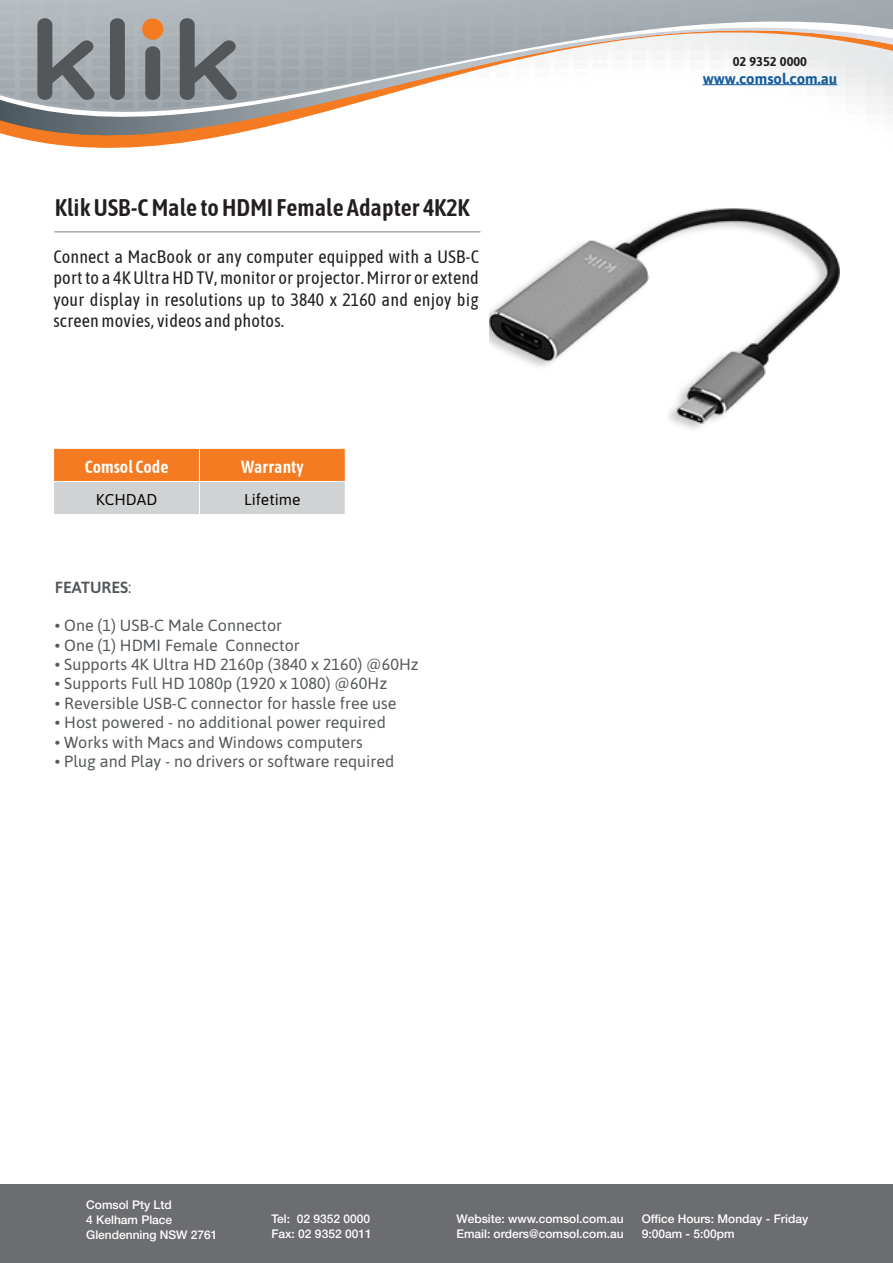
<style>
.page{position:relative;width:893px;height:1263px;background:#fff}
.page>*{position:absolute;margin:0;border:0;box-sizing:border-box;transform-origin:0 0}
.t1{font:600 24px "Asap Condensed";color:#231f20}
.t2{font:18px/21.6px "Asap Condensed";letter-spacing:.01em;color:#231f20;text-align:justify}
.t3{font:600 17.55px "Asap Condensed";color:#fff}
.t4{font:16.2px "Asap";color:#535759}
.t5{font:600 16.2px "Asap";color:#535759}
.Product_Code{font:15.6px "Asap";color:#040503}
.t6{font:700 14.85px "Asap";color:#175d9e}
.t7{font:700 12.75px "Asap";color:#231f20}
.t8{font:500 12px/14.4px "Helvetica Neue LT Std";color:#fff}
.s1{font-weight:400}
</style>
<div class="page">
<svg style="left:0;top:112px;width:893px;height:36px"></svg>
<svg style="left:0;top:0;width:893px;height:112px"></svg>
<svg style="left:352px;top:3px;width:18px;height:8px"></svg>
<svg style="left:139px;top:0;width:18px;height:11px"></svg>
<svg style="left:447px;top:0;width:18px;height:22px"></svg>
<div style="left:352px;top:14px;width:18px;height:8px;background:#adb4b8"></div>
<div style="left:139px;top:14px;width:18px;height:8px;background:#b1b7bd"></div>
<svg style="left:661px;top:0;width:17px;height:28px"></svg>
<svg style="left:637px;top:0;width:18px;height:30px"></svg>
<svg style="left:613px;top:0;width:18px;height:33px"></svg>
<div style="left:447px;top:25px;width:18px;height:8px;background:#a6adb2"></div>
<div style="left:352px;top:25px;width:18px;height:8px;background:#aaafb4"></div>
<div style="left:139px;top:25px;width:18px;height:8px;background:#afb5b8"></div>
<svg style="left:566px;top:0;width:41px;height:41px;background:#acb2b6"></svg>
<svg style="left:542px;top:0;width:18px;height:44px"></svg>
<svg style="left:447px;top:36px;width:18px;height:8px"></svg>
<svg style="left:352px;top:36px;width:18px;height:8px"></svg>
<svg style="left:139px;top:36px;width:18px;height:8px"></svg>
<svg style="left:518px;top:0;width:18px;height:49px"></svg>
<svg style="left:495px;top:0;width:17px;height:53px"></svg>
<svg style="left:471px;top:0;width:18px;height:55px"></svg>
<div style="left:447px;top:47px;width:18px;height:8px;background:#a0a7ac"></div>
<div style="left:352px;top:47px;width:18px;height:8px;background:#a3a9ae"></div>
<div style="left:139px;top:47px;width:18px;height:8px;background:#a7aeb3"></div>
<svg style="left:447px;top:58px;width:18px;height:4px"></svg>
<div style="left:352px;top:58px;width:18px;height:8px;background:#a0a6ac"></div>
<div style="left:139px;top:58px;width:18px;height:8px;background:#a5acb1"></div>
<svg style="left:400px;top:0;width:41px;height:72px;background:#a9afb4"></svg>
<svg style="left:376px;top:3px;width:18px;height:74px"></svg>
<svg style="left:139px;top:69px;width:6px;height:8px"></svg>
<svg style="left:352px;top:69px;width:18px;height:12px"></svg>
<svg style="left:329px;top:3px;width:17px;height:83px"></svg>
<svg style="left:305px;top:3px;width:18px;height:85px;background:#a6adb2"></svg>
<div style="left:139px;top:80px;width:18px;height:8px;background:#9fa6ab"></div>
<svg style="left:281px;top:3px;width:18px;height:91px;background:#a6adb2"></svg>
<div style="left:139px;top:91px;width:18px;height:8px;background:#9ba3a8"></div>
<svg style="left:139px;top:102px;width:18px;height:7px"></svg>
<svg style="left:115px;top:0;width:18px;height:109px"></svg>
<div style="left:0;top:1184px;width:893px;height:79px;background:#6c6d70"></div>
<svg style="left:0;top:0;width:109px;height:109px;background:#9ba1a5"></svg>
<div style="left:110px;top:18px;width:15px;height:82px;background:#535759;border-radius:7px"></div>
<div style="left:145px;top:46px;width:15px;height:54px;background:#535759;border-radius:7px"></div>
<svg style="left:163px;top:0;width:112px;height:108px;background:#999fa3"></svg>
<div style="left:142px;top:18px;width:21px;height:22px;background:#f47b21;border-radius:50%"></div>
<hr style="left:703px;top:84px;width:134px;height:1px;background:#175d9e">
<svg style="left:54px;top:449px;width:291px;height:65px;background:#e2a67a"></svg>
<hr style="left:199px;top:482px;width:1px;height:32px;background:#fff">
<hr style="left:199px;top:448px;width:1px;height:33px;background:#fff">
<hr style="left:53px;top:481px;width:146px;height:1px;background:#fff">
<hr style="left:199px;top:481px;width:147px;height:1px;background:#fff">
<hr style="left:54px;top:231px;width:426px;height:2px;background:#53595b">
<img style="left:490px;top:208px;width:349px;height:222px">
<p class="t1" style="left:55px;top:192px;width:416px">Klik USB-C Male to HDMI Female Adapter 4K2K</p>
<p class="t2" style="left:53px;top:245px;width:427px">Connect a MacBook or any computer equipped with a USB-C port to a 4K Ultra HD TV, monitor or projector. Mirror or extend your display in resolutions up to 3840 x 2160 and enjoy big screen movies, videos and photos.</p>
<p class="t3" style="left:85px;top:455px;width:85px">Comsol Code</p>
<p class="t3" style="left:241px;top:455px;width:64px">Warranty</p>
<p class="Product_Code" style="left:96px;top:489px;width:63px">KCHDAD</p>
<p class="Product_Code" style="left:244px;top:489px;width:58px">Lifetime</p>
<p class="t5" style="left:55px;top:575px;width:78px">FEATURES<span class="s1">:</span></p>
<p class="t4" style="left:55px;top:614px;width:229px">• One (1) USB-C Male Connector</p>
<p class="t4" style="left:55px;top:634px;width:246px">• One (1) HDMI Female Connector</p>
<p class="t4" style="left:55px;top:653px;width:365px">• Supports 4K Ultra HD 2160p (3840 x 2160) @60Hz</p>
<p class="t4" style="left:55px;top:672px;width:334px">• Supports Full HD 1080p (1920 x 1080) @60Hz</p>
<p class="t4" style="left:55px;top:692px;width:343px">• Reversible USB-C connector for hassle free use</p>
<p class="t4" style="left:55px;top:711px;width:332px">• Host powered - no additional power required</p>
<p class="t4" style="left:55px;top:731px;width:309px">• Works with Macs and Windows computers</p>
<p class="t4" style="left:55px;top:750px;width:341px">• Plug and Play - no drivers or software required</p>
<p class="t7" style="left:733px;top:52px;width:76px">02 9352 0000</p>
<p class="t6" style="left:703px;top:68px;width:136px">www.comsol.com.au</p>
<p class="t8" style="left:86px;top:1197px;width:87px">Comsol Pty Ltd</p>
<p class="t8" style="left:86px;top:1212px;width:88px">4 Kelham Place</p>
<p class="t8" style="left:86px;top:1227px;width:133px">Glendenning NSW 2761</p>
<p class="t8" style="left:271px;top:1212px;width:100px">Tel: 02 9352 0000</p>
<p class="t8" style="left:271px;top:1227px;width:102px">Fax: 02 9352 0011</p>
<p class="t8" style="left:457px;top:1212px;width:169px">Website: www.comsol.com.au</p>
<p class="t8" style="left:457px;top:1226px;width:169px">Email: orders@comsol.com.au</p>
<p class="t8" style="left:642px;top:1212px;width:168px">Office Hours: Monday - Friday<br>9:00am - 5:00pm</p>
</div>
